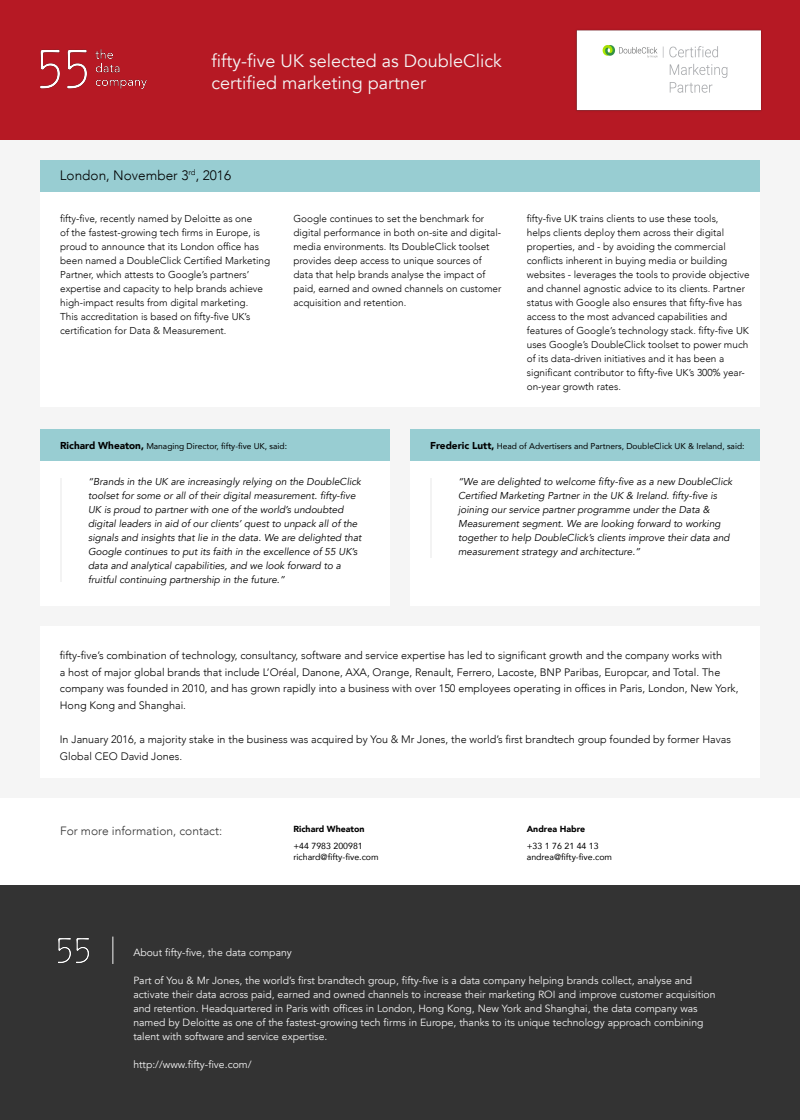
<style>
.page{position:relative;width:800px;height:1120px;background:#fff}
.page>*{position:absolute;margin:0;border:0;box-sizing:border-box;transform-origin:0 0}
.t1{font:18px/21.6px "Avenir";color:#f5f5f5}
.t2{font:300 13.6px "Avenir";color:#000}
.t3{font:300 12px "Avenir";color:#333}
.t4{font:300 10.8px/16.8px "Avenir";color:#000}
.t5{font:10.4px/14px "Avenir";color:#f5f5f5}
.t6{font:300 10px/14px "Avenir";color:#000}
.t7{font:italic 10px/14px "Avenir";color:#000}
.t8{font:8.8px "Avenir";color:#000}
.t9{font:900 8.8px "Avenir";color:#000}
.t10{font:8.4px "Avenir";color:#000}
.s1{font-weight:900;font-size:10px}
</style>
<div class="page">
<div style="left:0;top:0;width:800px;height:1071px;background:#f5f5f5"></div>
<div style="left:40px;top:160px;width:720px;height:247px;background:#fff"></div>
<div style="left:40px;top:435px;width:350px;height:171px;background:#fff"></div>
<div style="left:410px;top:435px;width:350px;height:171px;background:#fff"></div>
<div style="left:40px;top:626px;width:720px;height:152px;background:#fff"></div>
<div style="left:0;top:0;width:800px;height:140px;background:#b61924"></div>
<div style="left:0;top:798px;width:800px;height:164px;background:#fff"></div>
<div style="left:0;top:886px;width:800px;height:234px;background:#333"></div>
<div style="left:40px;top:160px;width:720px;height:32px;background:#98cdd2"></div>
<div style="left:40px;top:429px;width:350px;height:32px;background:#98cdd2"></div>
<div style="left:410px;top:429px;width:350px;height:32px;background:#98cdd2"></div>
<img style="left:40px;top:49px;width:107px;height:40px">
<img style="left:58px;top:938px;width:31px;height:25px">
<svg style="left:113px;top:937px;width:1px;height:27px"></svg>
<hr style="left:60px;top:478px;width:2px;height:104px;background:#000">
<hr style="left:430px;top:478px;width:2px;height:80px;background:#000">
<img style="left:576px;top:30px;width:186px;height:81px">
<p class="t1" style="left:212px;top:51px;width:292px">fifty-five UK selected as DoubleClick certified marketing partner</p>
<p class="t2" style="left:60px;top:167px;width:173px">London, November 3<sup>rd</sup>, 2016</p>
<p class="t6" style="left:60px;top:212px;width:212px">fifty-five, recently named by Deloitte as one<br>of the fastest-growing tech firms in Europe, is proud to announce that its London office has been named a DoubleClick Certified Marketing Partner, which attests to Google’s partners’ expertise and capacity to help brands achieve high-impact results from digital marketing.<br>This accreditation is based on fifty-five UK’s certification for Data &amp; Measurement.</p>
<p class="t6" style="left:293px;top:212px;width:210px">Google continues to set the benchmark for digital performance in both on-site and digital&shy;media environments. Its DoubleClick toolset provides deep access to unique sources of data that help brands analyse the impact of paid, earned and owned channels on customer acquisition and retention.</p>
<p class="t6" style="left:527px;top:212px;width:224px">fifty-five UK trains clients to use these tools,<br>helps clients deploy them across their digital properties, and - by avoiding the commercial conflicts inherent in buying media or building websites - leverages the tools to provide objective and channel agnostic advice to its clients. Partner status with Google also ensures that fifty-five has access to the most advanced capabilities and features of Google’s technology stack. fifty-five UK uses Google’s DoubleClick toolset to power much of its data-driven initiatives and it has been a significant contributor to fifty-five UK’s 300% year&shy;on-year growth rates.</p>
<p class="t10" style="left:60px;top:439px;width:228px"><span class="s1">Richard Wheaton,</span> Managing Director, fifty-five UK, said:</p>
<p class="t7" style="left:88px;top:475px;width:275px">“Brands in the UK are increasingly relying on the DoubleClick toolset for some or all of their digital measurement. fifty-five UK is proud to partner with one of the world’s undoubted digital leaders in aid of our clients’ quest to unpack all of the signals and insights that lie in the data. We are delighted that Google continues to put its faith in the excellence of 55 UK’s data and analytical capabilities, and we look forward to a fruitful continuing partnership in the future.”</p>
<p class="t10" style="left:430px;top:439px;width:316px"><span class="s1">Frederic Lutt,</span> Head of Advertisers and Partners, DoubleClick UK &amp; Ireland, said:</p>
<p class="t7" style="left:458px;top:475px;width:276px">“We are delighted to welcome fifty-five as a new DoubleClick Certified Marketing Partner in the UK &amp; Ireland. fifty-five is joining our service partner programme under the Data &amp; Measurement segment. We are looking forward to working together to help DoubleClick’s clients improve their data and measurement strategy and architecture.”</p>
<p class="t4" style="left:60px;top:647px;width:680px">fifty-five’s combination of technology, consultancy, software and service expertise has led to significant growth and the company works with<br>a host of major global brands that include L’Oréal, Danone, AXA, Orange, Renault, Ferrero, Lacoste, BNP Paribas, Europcar, and Total. The company was founded in 2010, and has grown rapidly into a business with over 150 employees operating in offices in Paris, London, New York, Hong Kong and Shanghai.</p>
<p class="t4" style="left:60px;top:731px;width:673px">In January 2016, a majority stake in the business was acquired by You &amp; Mr Jones, the world’s first brandtech group founded by former Havas<br>Global CEO David Jones.</p>
<p class="t3" style="left:60px;top:824px;width:164px">For more information, contact:</p>
<p class="t9" style="left:293px;top:822px;width:73px">Richard Wheaton</p>
<p class="t8" style="left:293px;top:839px;width:71px">+44 7983 200981</p>
<p class="t8" style="left:293px;top:850px;width:87px">richard@fifty-five.com</p>
<p class="t9" style="left:527px;top:822px;width:60px">Andrea Habre</p>
<p class="t8" style="left:527px;top:839px;width:73px">+33 1 76 21 44 13</p>
<p class="t8" style="left:527px;top:850px;width:87px">andrea@fifty-five.com</p>
<p class="t5" style="left:133px;top:945px;width:160px">About fifty-five, the data company</p>
<p class="t5" style="left:133px;top:973px;width:584px">Part of You &amp; Mr Jones, the world’s first brandtech group, fifty-five is a data company helping brands collect, analyse and activate their data across paid, earned and owned channels to increase their marketing ROI and improve customer acquisition and retention. Headquartered in Paris with offices in London, Hong Kong, New York and Shanghai, the data company was named by Deloitte as one of the fastest-growing tech firms in Europe, thanks to its unique technology approach combining talent with software and service expertise.</p>
<p class="t5" style="left:133px;top:1057px;width:120px">http://www.fifty-five.com/</p>
</div>
